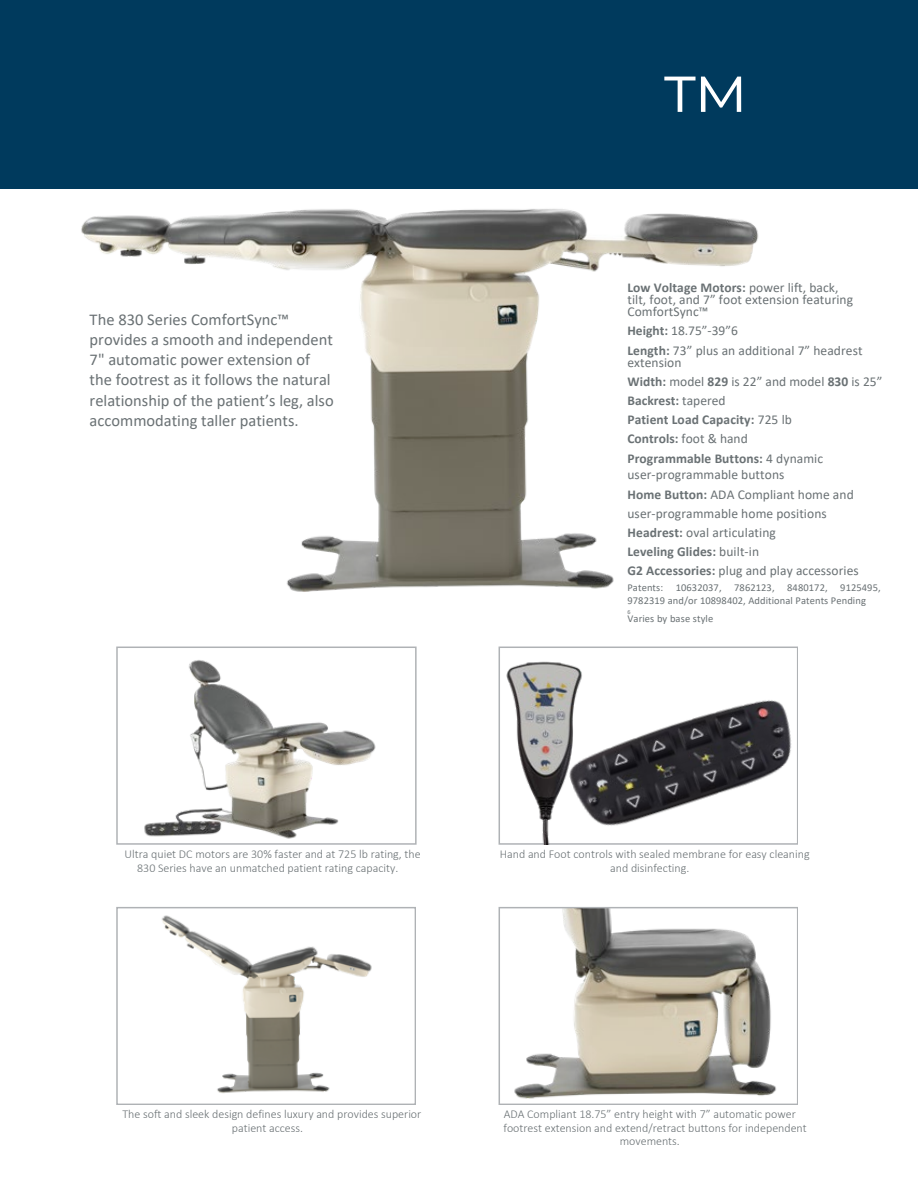
<style>
.page{position:relative;width:918px;height:1188px;background:#fff}
.page>*{position:absolute;margin:0;border:0;box-sizing:border-box;transform-origin:0 0}
.t1{font:85.05px "Montserrat";color:#fff}
.t2{font:16.5px/20.2px "Calibri";color:#6a7174}
.t3{font:13.5px/19.2px "Calibri";letter-spacing:.005em;color:#6a7174}
.t4{font:700 13.5px/19.2px "Calibri";letter-spacing:.005em;color:#6a7174}
.t5{font:300 12px/13.5px "Calibri";color:#6a7174}
.t6{font:10.5px/12.3px "Calibri";letter-spacing:.01em;color:#6a7174}
.t7{font:6.15px "Calibri";color:#6a7174}
.s1{font-weight:700}
.s2{font-weight:400}
</style>
<div class="page">
<div style="left:0;top:0;width:918px;height:188px;background:#003a5d"></div>
<hr style="left:0;top:188px;width:918px;height:1px;background:#003a5d">
<img style="left:81px;top:209px;width:678px;height:383px">
<svg style="left:116px;top:907px;width:300px;height:198px"></svg>
<svg style="left:116px;top:647px;width:301px;height:198px"></svg>
<svg style="left:499px;top:907px;width:299px;height:198px"></svg>
<svg style="left:499px;top:647px;width:299px;height:198px"></svg>
<img style="left:505px;top:658px;width:83px;height:187px">
<h3 class="t2" style="left:90px;top:310px;width:246px">The 830 Series ComfortSync™ provides a smooth and independent 7" automatic power extension of the footrest as it follows the natural relationship of the patient’s leg, also accommodating taller patients.</h3>
<h3 class="t1" style="left:664px;top:54px;width:88px">™</h3>
<p class="t3" style="left:627px;top:282px;width:227px;line-height:12.3px"><span class="s1">Low Voltage Motors:</span> power lift, back, tilt, foot, and 7” foot extension featuring<br>ComfortSync™</p>
<p class="t3" style="left:627px;top:322px;width:237px"><span class="s1">Height:</span> 18.75”-39”6<br><span class="s1">Length:</span> 73” plus an additional 7” headrest</p>
<p class="t4" style="left:627px;top:354px;width:257px"><span class="s2">extension<br></span>Width: <span class="s2">model</span> 829 <span class="s2">is 22” and model</span> 830 <span class="s2">is 25”<br></span>Backrest: <span class="s2">tapered<br></span>Patient Load Capacity: <span class="s2">725 lb<br></span>Controls: <span class="s2">foot &amp; hand<br></span>Programmable Buttons: <span class="s2">4 dynamic</span></p>
<p class="t3" style="left:627px;top:466px;width:233px">user-programmable buttons<br><span class="s1">Home Button:</span> ADA Compliant home and user-programmable home positions <span class="s1">Headrest:</span> oval articulating<br><span class="s1">Leveling Glides:</span> built-in<br><span class="s1">G2 Accessories:</span> plug and play accessories</p>
<p class="t6" style="left:627px;top:583px;width:255px">Patents: 10632037, 7862123, 8480172, 9125495,<br>9782319 and/or 10898402, Additional Patents Pending</p>
<p class="t7" style="left:627px;top:609px;width:5px">6</p>
<p class="t6" style="left:627px;top:613px;width:87px">Varies by base style</p>
<p class="t5" style="left:137px;top:849px;width:285px;text-indent:-13px">Ultra quiet DC motors are 30% faster and at 725 lb rating, the<br>830 Series have an unmatched patient rating capacity.</p>
<h3 class="t5" style="left:610px;top:849px;width:201px;text-indent:-110px">Hand and Foot controls with sealed membrane for easy cleaning and disinfecting.</h3>
<h3 class="t5" style="left:232px;top:1108px;width:191px;text-indent:-109px">The soft and sleek design defines luxury and provides superior patient access.</h3>
<p class="t5" style="left:504px;top:1108px;width:294px">ADA Compliant 18.75” entry height with 7” automatic power</p>
<p class="t5" style="left:503px;top:1122px;width:305px">footrest extension and extend/retract buttons for independent</p>
<p class="t5" style="left:620px;top:1135px;width:62px">movements.</p>
</div>
